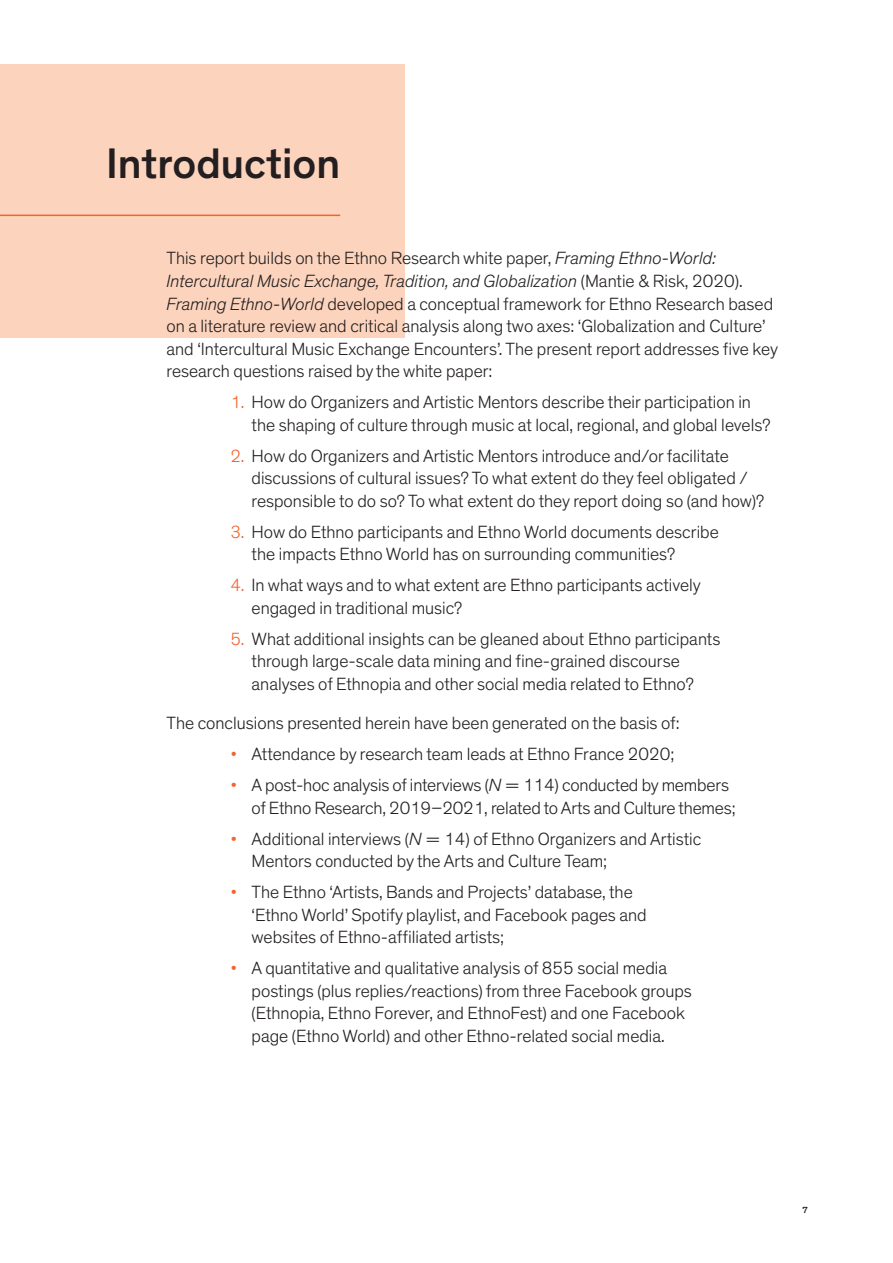
<style>
.page{position:relative;width:893px;height:1263px;background:#fff}
.page>*{position:absolute;margin:0;border:0;box-sizing:border-box;transform-origin:0 0}
.Main_title{font:500 43.5px "Theinhardt";color:#231f20}
.bullets{font:300 18px/22.5px "Theinhardt";color:#231f20}
.Body{font:300 18px/22.5px "Theinhardt";color:#231f20}
.t1{font:500 9px "Theinhardt";color:#231f20}
.s1{font-style:italic}
.s2{color:#f2642f}
</style>
<div class="page">
<div style="left:0;top:64px;width:404px;height:273px;background:#fcd4bd"></div>
<hr style="left:0;top:215px;width:340px;height:1px;background:#f2642f">
<p class="Main_title" style="left:106px;top:138px;width:235px">Introduction</p>
<p class="Body" style="left:167px;top:247px;width:613px">This report builds on the Ethno Research white paper, <span class="s1">Framing Ethno-World:<br>Intercultural Music Exchange, Tradition, and Globalization</span> (Mantie &amp; Risk, 2020).<br><span class="s1">Framing Ethno-World</span> developed a conceptual framework for Ethno Research based on a literature review and critical analysis along two axes: ‘Globalization and Culture’ and ‘Intercultural Music Exchange Encounters’. The present report addresses five key research questions raised by the white paper:</p>
<p class="bullets" style="left:252px;top:391px;width:520px;text-indent:-21px"><span class="s2">1.</span> How do Organizers and Artistic Mentors describe their participation in the shaping of culture through music at local, regional, and global levels?</p>
<p class="bullets" style="left:252px;top:444px;width:514px;text-indent:-21px"><span class="s2">2.</span> How do Organizers and Artistic Mentors introduce and/or facilitate discussions of cultural issues? To what extent do they feel obligated / responsible to do so? To what extent do they report doing so (and how)?</p>
<p class="bullets" style="left:252px;top:520px;width:469px;text-indent:-21px"><span class="s2">3.</span> How do Ethno participants and Ethno World documents describe the impacts Ethno World has on surrounding communities?</p>
<p class="bullets" style="left:252px;top:574px;width:451px;text-indent:-21px"><span class="s2">4.</span> In what ways and to what extent are Ethno participants actively engaged in traditional music?</p>
<p class="bullets" style="left:252px;top:627px;width:470px;text-indent:-21px"><span class="s2">5.</span> What additional insights can be gleaned about Ethno participants through large-scale data mining and fine-grained discourse analyses of Ethnopia and other social media related to Ethno?</p>
<p class="Body" style="left:167px;top:712px;width:515px">The conclusions presented herein have been generated on the basis of:</p>
<p class="bullets" style="left:230px;top:743px;width:446px"><span class="s2">•</span> Attendance by research team leads at Ethno France 2020;</p>
<p class="bullets" style="left:252px;top:774px;width:486px;text-indent:-21px"><span class="s2">•</span> A post-hoc analysis of interviews (<span class="s1">N</span> = 114) conducted by members of Ethno Research, 2019–2021, related to Arts and Culture themes;</p>
<p class="bullets" style="left:252px;top:827px;width:451px;text-indent:-21px"><span class="s2">•</span> Additional interviews (<span class="s1">N</span> = 14) of Ethno Organizers and Artistic<br>Mentors conducted by the Arts and Culture Team;</p>
<p class="bullets" style="left:252px;top:881px;width:397px;text-indent:-21px"><span class="s2">•</span> The Ethno ‘Artists, Bands and Projects’ database, the ‘Ethno World’ Spotify playlist, and Facebook pages and websites of Ethno-affiliated artists;</p>
<p class="bullets" style="left:252px;top:957px;width:442px;text-indent:-21px"><span class="s2">•</span> A quantitative and qualitative analysis of 855 social media postings (plus replies/reactions) from three Facebook groups (Ethnopia, Ethno Forever, and EthnoFest) and one Facebook page (Ethno World) and other Ethno-related social media.</p>
<p class="t1" style="left:803px;top:1204px;width:7px">7</p>
</div>
